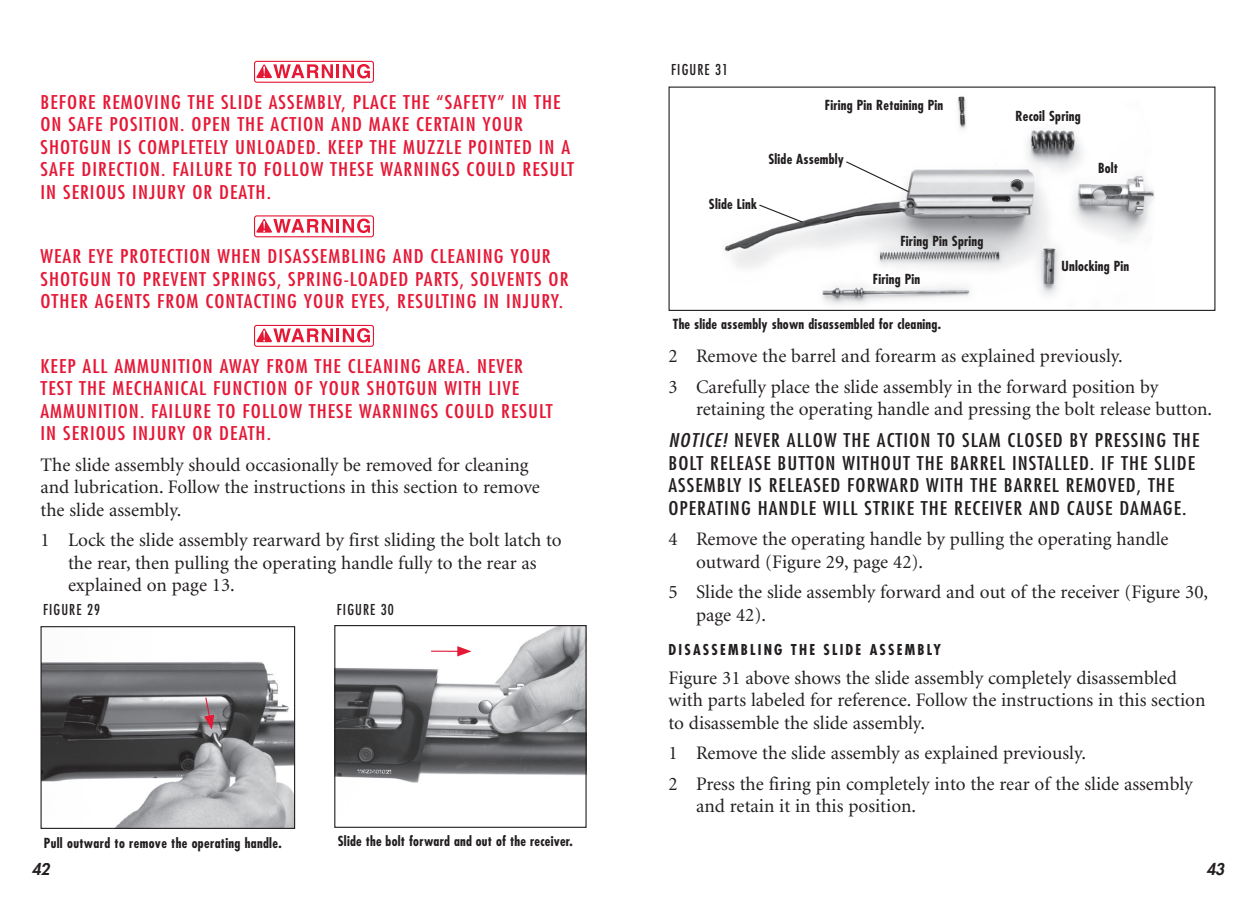
<style>
.page{position:relative;width:1256px;height:912px;background:#fff}
.page>*{position:absolute;margin:0;border:0;box-sizing:border-box;transform-origin:0 0}
.t1{font:19.12px/22.5px "Minion";color:#231f20}
.t2{font:condensed 18.45px/22.5px "Futura";letter-spacing:.05em;color:#e51836;scale:1.15 1}
.t3{font:condensed 18.45px "Futura";letter-spacing:.05em;color:#231f20;scale:1.15 1}
.t4{font:italic condensed 18.45px "Futura";color:#231f20;scale:1.15 1}
.t5{font:italic 800 15.75px "Futura";color:#231f20}
.t6{font:700 condensed 14.62px "Futura";letter-spacing:.15em;color:#231f20}
.t7{font:condensed 14.62px "Futura";letter-spacing:.075em;color:#231f20}
.t8{font:700 condensed 13.5px "Futura";letter-spacing:.015em;color:#231f20}
.s1{font-style:italic}
</style>
<div class="page">
<svg style="left:254px;top:61px;width:120px;height:22px"></svg>
<svg style="left:254px;top:215px;width:120px;height:22px"></svg>
<svg style="left:254px;top:325px;width:120px;height:22px"></svg>
<img style="left:724px;top:96px;width:430px;height:209px">
<div style="left:668px;top:86px;width:547px;height:225px;border:1px solid #231f20"></div>
<svg style="left:844px;top:160px;width:66px;height:33px"></svg>
<svg style="left:758px;top:203px;width:46px;height:20px"></svg>
<img style="left:336px;top:627px;width:248px;height:156px">
<div style="left:334px;top:625px;width:252px;height:202px;border:1px solid #231f20"></div>
<hr style="left:431px;top:650px;width:30px;height:1px;background:#e51836">
<svg style="left:457px;top:646px;width:14px;height:10px"></svg>
<img style="left:42px;top:662px;width:251px;height:164px">
<div style="left:40px;top:626px;width:255px;height:202px;border:1px solid #231f20"></div>
<svg style="left:204px;top:696px;width:10px;height:33px"></svg>
<p class="t2" style="left:40px;top:90px;width:58px">BEFORE REMO</p>
<p class="t2" style="left:145px;top:90px;width:40px">VING THESL</p>
<p class="t2" style="left:238px;top:90px;width:14px">IDEASSEM</p>
<p class="t2" style="left:317px;top:90px;width:34px">BLY, PLACETHE</p>
<p class="t2" style="left:436px;top:90px;width:16px">“SAFETY</p>
<p class="t2" style="left:497px;top:90px;width:25px">” INTHE</p>
<p class="t2" style="left:40px;top:112px;width:9px">ONSAFEPOS</p>
<p class="t2" style="left:139px;top:112px;width:50px">ITION. OPENTHEACT</p>
<p class="t2" style="left:297px;top:112px;width:14px">IONANDMAKECERTA</p>
<p class="t2" style="left:460px;top:112px;width:56px">IN YOUR</p>
<p class="t2" style="left:40px;top:135px;width:10px">SHOT</p>
<p class="t2" style="left:79px;top:135px;width:17px">GUNI</p>
<p class="t2" style="left:124px;top:135px;width:16px">S COMPLETELY</p>
<p class="t2" style="left:235px;top:135px;width:98px">UNLOADED. KEEPTHEMUZZLEPO</p>
<p class="t2" style="left:489px;top:135px;width:13px">INTED</p>
<p class="t2" style="left:539px;top:135px;width:12px">INA</p>
<p class="t2" style="left:40px;top:158px;width:9px">SAFED</p>
<p class="t2" style="left:92px;top:158px;width:14px">IRECT</p>
<p class="t2" style="left:133px;top:158px;width:64px">ION. FAILURETOFOLLOWTHESEWARN</p>
<p class="t2" style="left:424px;top:158px;width:33px">INGSCOULDRESULT</p>
<p class="t2" style="left:40px;top:180px;width:14px">INSER</p>
<p class="t2" style="left:90px;top:180px;width:13px">IOUS</p>
<p class="t2" style="left:132px;top:180px;width:30px">INJURYORDEATH</p>
<p class="t2" style="left:267px;top:180px;width:5px">.</p>
<p class="t2" style="left:40px;top:244px;width:445px">WEAR EYE PROTECTION WHEN DISASSEMBLING AND CLEANING YOUR<br>SHOT</p>
<p class="t2" style="left:79px;top:267px;width:120px">GUN TO PREVENT SPR</p>
<p class="t2" style="left:241px;top:267px;width:45px">INGS, SPR</p>
<p class="t2" style="left:316px;top:267px;width:39px">ING-LOADEDPARTS</p>
<p class="t2" style="left:460px;top:267px;width:96px">, SOLVENTS OR</p>
<p class="t2" style="left:40px;top:289px;width:314px">OTHER AGENTS FROM CONTACTING YOUR EYES, RESULT</p>
<p class="t2" style="left:450px;top:289px;width:100px">ING IN INJURY.</p>
<p class="t2" style="left:40px;top:354px;width:18px">KEEPALLAMMUN</p>
<p class="t2" style="left:172px;top:354px;width:26px">ITIONAWAYFROMTHECLEAN</p>
<p class="t2" style="left:394px;top:354px;width:33px">ING AREA</p>
<p class="t2" style="left:466px;top:354px;width:41px">. NEVER</p>
<p class="t2" style="left:40px;top:376px;width:9px">TESTTHEMECHAN</p>
<p class="t2" style="left:175px;top:376px;width:14px">ICALFUNCT</p>
<p class="t2" style="left:260px;top:376px;width:14px">IONOFYOURSHOT</p>
<p class="t2" style="left:405px;top:376px;width:19px">GUNW</p>
<p class="t2" style="left:458px;top:376px;width:13px">ITHL</p>
<p class="t2" style="left:496px;top:376px;width:17px">IVE</p>
<p class="t2" style="left:40px;top:399px;width:11px">AMMUN</p>
<p class="t2" style="left:98px;top:399px;width:75px">ITION. FAILURETOFOLLOWTHESEWARN</p>
<p class="t2" style="left:403px;top:399px;width:33px">INGSCOULDRESULT</p>
<p class="t2" style="left:40px;top:421px;width:14px">INSER</p>
<p class="t2" style="left:90px;top:421px;width:13px">IOUS</p>
<p class="t2" style="left:132px;top:421px;width:30px">INJURYORDEATH</p>
<p class="t2" style="left:267px;top:421px;width:5px">.</p>
<p class="t1" style="left:40px;top:454px;width:501px">The slide assembly should occasionally be removed for cleaning and lubrication. Follow the instructions in this section to remove the slide assembly.</p>
<p class="t1" style="left:68px;top:529px;width:495px;text-indent:-28px">1 Lock the slide assembly rearward by first sliding the bolt latch to the rear, then pulling the operating handle fully to the rear as explained on page 13.</p>
<p class="t7" style="left:43px;top:600px;width:25px">FIGURE</p>
<p class="t7" style="left:87px;top:600px;width:15px">29</p>
<p class="t7" style="left:337px;top:600px;width:25px">FIGURE</p>
<p class="t7" style="left:381px;top:600px;width:15px">30</p>
<p class="t8" style="left:44px;top:834px;width:239px">Pull outward to remove the operating handle.</p>
<p class="t5" style="left:32px;top:858px;width:19px">42</p>
<p class="t8" style="left:338px;top:832px;width:236px">Slide the bolt forward and out of the receiver.</p>
<p class="t7" style="left:671px;top:60px;width:25px">FIGURE</p>
<p class="t7" style="left:715px;top:60px;width:15px">31</p>
<p class="t8" style="left:825px;top:97px;width:120px">Firing Pin Retaining Pin</p>
<p class="t8" style="left:768px;top:150px;width:77px">Slide Assembly</p>
<p class="t8" style="left:709px;top:195px;width:50px">Slide Link</p>
<p class="t8" style="left:900px;top:232px;width:84px">Firing Pin Spring</p>
<p class="t8" style="left:873px;top:270px;width:49px">Firing Pin</p>
<p class="t8" style="left:673px;top:315px;width:270px">The slide assembly shown disassembled for cleaning.</p>
<p class="t8" style="left:1015px;top:107px;width:67px">Recoil Spring</p>
<p class="t8" style="left:1098px;top:159px;width:21px">Bolt</p>
<p class="t8" style="left:1061px;top:257px;width:69px">Unlocking Pin</p>
<p class="t1" style="left:668px;top:341px;width:491px;line-height:30.6px">2 Remove the barrel and forearm as explained previously.<br>3 Carefully place the slide assembly in the forward position by</p>
<p class="t1" style="left:696px;top:398px;width:517px">retaining the operating handle and pressing the bolt release button.</p>
<p class="t4" style="left:668px;top:428px;width:18px">NOTICE</p>
<p class="t3" style="left:721px;top:428px;width:417px"><span class="s1">!</span> NEVER ALLOW THE ACTION TO SLAM CLOSED BY PRESSING THE</p>
<p class="t3" style="left:668px;top:451px;width:9px">BOLTRELEASEB</p>
<p class="t3" style="left:787px;top:451px;width:276px">UTTON WITHOUT THE BARREL I NSTALLED. IFTHESL</p>
<p class="t3" style="left:1171px;top:451px;width:11px">IDE</p>
<p class="t3" style="left:668px;top:473px;width:10px">ASSEM</p>
<p class="t3" style="left:716px;top:473px;width:42px">BLY ISRELEASEDFORWARDW</p>
<p class="t3" style="left:939px;top:473px;width:13px">ITHTHE</p>
<p class="t3" style="left:1003px;top:473px;width:18px">BARRELREMO</p>
<p class="t3" style="left:1108px;top:473px;width:37px">VED, THE</p>
<p class="t3" style="left:668px;top:496px;width:9px">OPERAT</p>
<p class="t3" style="left:724px;top:496px;width:34px">ING HANDLEW</p>
<p class="t3" style="left:836px;top:496px;width:13px">ILLSTR</p>
<p class="t3" style="left:890px;top:496px;width:14px">IKETHERECE</p>
<p class="t3" style="left:989px;top:496px;width:23px">IVERANDCAUSEDAMA</p>
<p class="t3" style="left:1163px;top:496px;width:22px">GE.</p>
<p class="t1" style="left:696px;top:528px;width:474px;text-indent:-28px">4 Remove the operating handle by pulling the operating handle outward (Figure 29, page 42).</p>
<p class="t1" style="left:696px;top:581px;width:513px;text-indent:-28px">5 Slide the slide assembly forward and out of the receiver (Figure 30, page 42).</p>
<p class="t6" style="left:668px;top:639px;width:273px">Disassembling the slide assembly</p>
<p class="t1" style="left:668px;top:666px;width:538px">Figure 31 above shows the slide assembly completely disassembled with parts labeled for reference. Follow the instructions in this section to disassemble the slide assembly.</p>
<p class="t1" style="left:668px;top:738px;width:526px;line-height:30.6px">1 Remove the slide assembly as explained previously.<br>2 Press the firing pin completely into the rear of the slide assembly</p>
<p class="t1" style="left:696px;top:795px;width:222px">and retain it in this position.</p>
<p class="t5" style="left:1206px;top:858px;width:19px">43</p>
</div>
